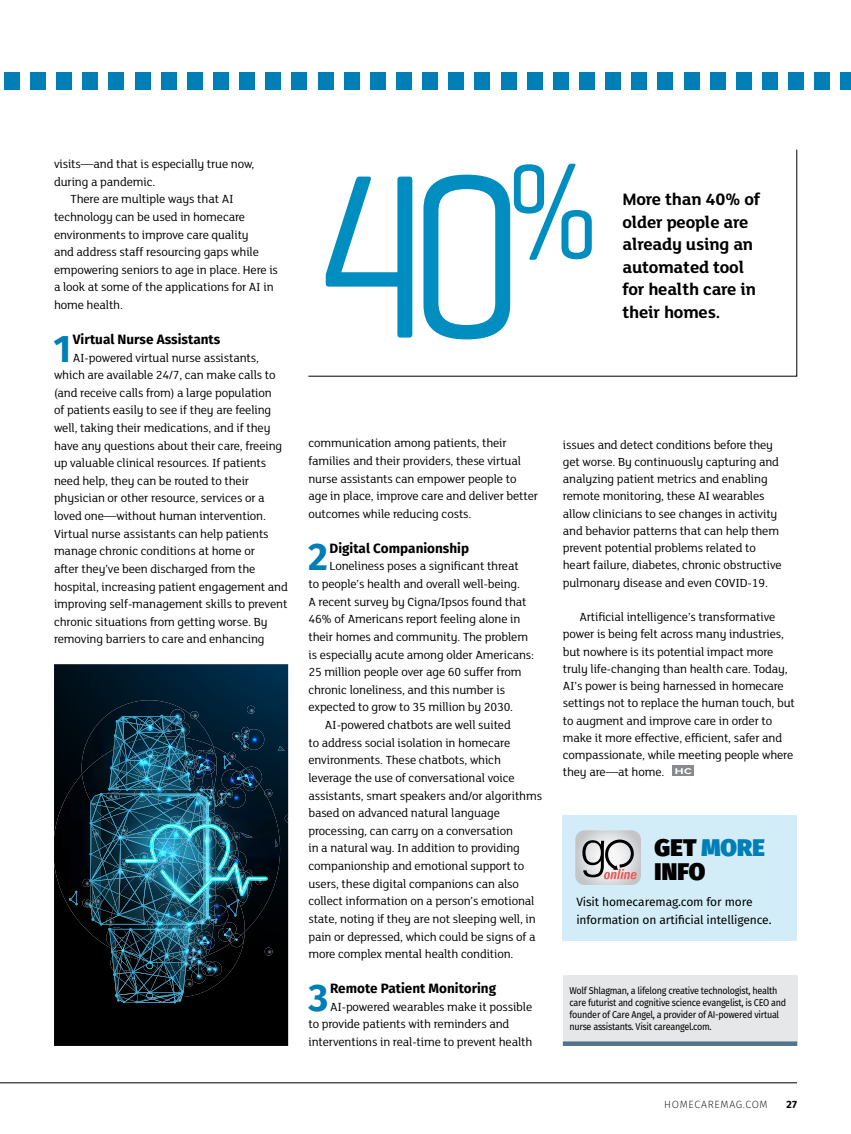
<style>
.page{position:relative;width:851px;height:1134px;background:#fff}
.page>*{position:absolute;margin:0;border:0;box-sizing:border-box;transform-origin:0 0}
.t1{font:236.7px "Geogrotesque";color:#008dc0;scale:.89 1}
.t2{font:138px "Geogrotesque";color:#008dc0;scale:.89 1}
.t3{font:700 38.4px "Fira Sans";color:#007fb6}
.t4{font:900 24px/24px "Fira Sans";letter-spacing:.005em;color:#000}
.t5{font:700 18px/22.5px "FS Lola";letter-spacing:-.01em;color:#000}
.t6{font:700 13.5px "Fira Sans";color:#000}
.t7{font:12.75px/17.5px "FS Lola";letter-spacing:-.01em;color:#000}
.t8{font:12px/18px "Fira Sans";letter-spacing:-.01em;color:#000}
.t9{font:200 10.5px "Fira Sans";letter-spacing:.07em;color:#000}
.t10{font:700 10.5px "Fira Sans";color:#000}
.t11{font:9.9px/12px "Fira Sans";letter-spacing:-.03em;color:#000;scale:.91 1}
.s1{color:#007fb6}
</style>
<div class="page">
<hr style="left:0;top:1082px;width:796px;height:1px;background:#000">
<div style="left:672px;top:766px;width:22px;height:10px;background:#888a8d"></div>
<svg style="left:675px;top:768px;width:16px;height:6px"></svg>
<div style="left:4px;top:72px;width:16px;height:17px;background:#007fb6"></div>
<div style="left:30px;top:72px;width:16px;height:17px;background:#007fb6"></div>
<div style="left:56px;top:72px;width:16px;height:17px;background:#007fb6"></div>
<div style="left:83px;top:72px;width:15px;height:17px;background:#007fb6"></div>
<div style="left:109px;top:72px;width:15px;height:17px;background:#007fb6"></div>
<div style="left:135px;top:72px;width:15px;height:17px;background:#007fb6"></div>
<div style="left:161px;top:72px;width:15px;height:17px;background:#007fb6"></div>
<div style="left:187px;top:72px;width:15px;height:17px;background:#007fb6"></div>
<div style="left:213px;top:72px;width:16px;height:17px;background:#007fb6"></div>
<div style="left:239px;top:72px;width:16px;height:17px;background:#007fb6"></div>
<div style="left:265px;top:72px;width:16px;height:17px;background:#007fb6"></div>
<div style="left:292px;top:72px;width:15px;height:17px;background:#007fb6"></div>
<div style="left:318px;top:72px;width:15px;height:17px;background:#007fb6"></div>
<div style="left:344px;top:72px;width:15px;height:17px;background:#007fb6"></div>
<div style="left:370px;top:72px;width:15px;height:17px;background:#007fb6"></div>
<div style="left:396px;top:72px;width:15px;height:17px;background:#007fb6"></div>
<div style="left:422px;top:72px;width:16px;height:17px;background:#007fb6"></div>
<div style="left:448px;top:72px;width:16px;height:17px;background:#007fb6"></div>
<div style="left:474px;top:72px;width:16px;height:17px;background:#007fb6"></div>
<div style="left:501px;top:72px;width:15px;height:17px;background:#007fb6"></div>
<div style="left:527px;top:72px;width:15px;height:17px;background:#007fb6"></div>
<div style="left:553px;top:72px;width:15px;height:17px;background:#007fb6"></div>
<div style="left:579px;top:72px;width:15px;height:17px;background:#007fb6"></div>
<div style="left:605px;top:72px;width:15px;height:17px;background:#007fb6"></div>
<div style="left:631px;top:72px;width:16px;height:17px;background:#007fb6"></div>
<div style="left:657px;top:72px;width:16px;height:17px;background:#007fb6"></div>
<div style="left:683px;top:72px;width:16px;height:17px;background:#007fb6"></div>
<div style="left:710px;top:72px;width:15px;height:17px;background:#007fb6"></div>
<div style="left:736px;top:72px;width:15px;height:17px;background:#007fb6"></div>
<div style="left:762px;top:72px;width:15px;height:17px;background:#007fb6"></div>
<div style="left:788px;top:72px;width:15px;height:17px;background:#007fb6"></div>
<div style="left:814px;top:72px;width:15px;height:17px;background:#007fb6"></div>
<div style="left:840px;top:72px;width:10px;height:17px;background:#007fb6"></div>
<div style="left:562px;top:975px;width:235px;height:67px;background:#e6e7e8"></div>
<div style="left:562px;top:1041px;width:235px;height:5px;background:#517488"></div>
<svg style="left:54px;top:664px;width:234px;height:382px;background:#000e17"></svg>
<img style="left:54px;top:774px;width:15px;height:174px">
<img style="left:82px;top:700px;width:131px;height:6px">
<img style="left:69px;top:706px;width:219px;height:297px">
<div style="left:562px;top:815px;width:234px;height:126px;background:#d2edf8"></div>
<svg style="left:575px;top:830px;width:66px;height:55px;background:#bab6b7"></svg>
<svg style="left:308px;top:149px;width:489px;height:228px"></svg>
<p class="t7" style="left:54px;top:155px;width:202px">visits—and that is especially true now,</p>
<p class="t7" style="left:54px;top:172px;width:103px">during a pandemic.</p>
<p class="t7" style="left:70px;top:190px;width:164px">There are multiple ways that AI</p>
<p class="t7" style="left:54px;top:207px;width:193px">technology can be used in homecare</p>
<p class="t7" style="left:54px;top:225px;width:196px">environments to improve care quality</p>
<p class="t7" style="left:54px;top:243px;width:206px">and address staff resourcing gaps while</p>
<p class="t7" style="left:54px;top:260px;width:225px">empowering seniors to age in place. Here is</p>
<p class="t7" style="left:54px;top:278px;width:221px">a look at some of the applications for AI in</p>
<p class="t7" style="left:54px;top:296px;width:70px">home health.</p>
<h3 class="t3" style="left:53px;top:316px;width:19px">1</h3>
<p class="t6" style="left:73px;top:328px;width:149px">Virtual Nurse Assistants</p>
<p class="t7" style="left:54px;top:348px;width:235px;text-indent:19px">AI-powered virtual nurse assistants, which are available 24/7, can make calls to (and receive calls from) a large population<br>of patients easily to see if they are feeling well, taking their medications, and if they have any questions about their care, freeing up valuable clinical resources. If patients need help, they can be routed to their physician or other resource, services or a loved one—without human intervention.<br>Virtual nurse assistants can help patients manage chronic conditions at home or<br>after they’ve been discharged from the hospital, increasing patient engagement and improving self-management skills to prevent chronic situations from getting worse. By removing barriers to care and enhancing</p>
<h2 class="t2" style="left:507px;top:126px;width:104px">%</h2>
<h1 class="t1" style="left:318px;top:109px;width:236px">40</h1>
<h3 class="t5" style="left:622px;top:187px;width:139px">More than 40% of older people are already using an automated tool for health care in</h3>
<h3 class="t5" style="left:622px;top:300px;width:99px">their homes.</h3>
<p class="t7" style="left:308px;top:434px;width:231px">communication among patients, their families and their providers, these virtual nurse assistants can empower people to age in place, improve care and deliver better outcomes while reducing costs.</p>
<h3 class="t3" style="left:308px;top:525px;width:21px">2</h3>
<p class="t6" style="left:329px;top:537px;width:141px">Digital Companionship</p>
<p class="t7" style="left:329px;top:557px;width:191px">Loneliness poses a significant threat</p>
<p class="t7" style="left:308px;top:575px;width:213px">to people’s health and overall well-being.</p>
<p class="t7" style="left:308px;top:592px;width:219px">A recent survey by Cigna/Ipsos found that</p>
<p class="t7" style="left:308px;top:610px;width:213px">46% of Americans report feeling alone in</p>
<p class="t7" style="left:308px;top:628px;width:221px">their homes and community. The problem</p>
<p class="t7" style="left:308px;top:645px;width:227px">is especially acute among older Americans:</p>
<p class="t7" style="left:308px;top:663px;width:215px">25 million people over age 60 suffer from</p>
<p class="t7" style="left:308px;top:680px;width:198px">chronic loneliness, and this number is</p>
<p class="t7" style="left:308px;top:698px;width:206px">expected to grow to 35 million by 2030.</p>
<p class="t7" style="left:325px;top:716px;width:187px">AI-powered chatbots are well suited</p>
<p class="t7" style="left:308px;top:733px;width:203px">to address social isolation in homecare</p>
<p class="t7" style="left:308px;top:751px;width:194px">environments. These chatbots, which</p>
<p class="t7" style="left:308px;top:768px;width:208px">leverage the use of conversational voice</p>
<p class="t7" style="left:308px;top:786px;width:235px">assistants, smart speakers and/or algorithms</p>
<p class="t7" style="left:308px;top:804px;width:193px">based on advanced natural language</p>
<p class="t7" style="left:308px;top:821px;width:206px">processing, can carry on a conversation</p>
<p class="t7" style="left:308px;top:839px;width:213px">in a natural way. In addition to providing</p>
<p class="t7" style="left:308px;top:857px;width:217px">companionship and emotional support to</p>
<p class="t7" style="left:308px;top:874px;width:212px">users, these digital companions can also</p>
<p class="t7" style="left:308px;top:892px;width:227px">collect information on a person’s emotional</p>
<p class="t7" style="left:308px;top:909px;width:229px">state, noting if they are not sleeping well, in</p>
<p class="t7" style="left:308px;top:927px;width:229px">pain or depressed, which could be signs of a</p>
<p class="t7" style="left:308px;top:945px;width:207px">more complex mental health condition.</p>
<h3 class="t3" style="left:308px;top:965px;width:21px">3</h3>
<p class="t6" style="left:330px;top:977px;width:168px">Remote Patient Monitoring</p>
<p class="t7" style="left:308px;top:997px;width:225px;text-indent:22px">AI-powered wearables make it possible to provide patients with reminders and interventions in real-time to prevent health</p>
<p class="t7" style="left:562px;top:435px;width:220px">issues and detect conditions before they get worse. By continuously capturing and analyzing patient metrics and enabling remote monitoring, these AI wearables allow clinicians to see changes in activity and behavior patterns that can help them prevent potential problems related to heart failure, diabetes, chronic obstructive pulmonary disease and even COVID-19.</p>
<p class="t7" style="left:562px;top:608px;width:234px;text-indent:16px">Artificial intelligence’s transformative power is being felt across many industries, but nowhere is its potential impact more truly life-changing than health care. Today, AI’s power is being harnessed in homecare settings not to replace the human touch, but to augment and improve care in order to make it more effective, efficient, safer and compassionate, while meeting people where they are—at home.</p>
<h3 class="t4" style="left:654px;top:833px;width:112px">GET <span class="s1">MORE<br></span>INFO</h3>
<p class="t8" style="left:576px;top:892px;width:197px">Visit homecaremag.com for more information on artificial intelligence.</p>
<p class="t11" style="left:569px;top:984px;width:240px">Wolf Shlagman, a lifelong creative technologist, health care futurist and cognitive science evangelist, is CEO and founder of Care Angel, a provider of AI-powered virtual nurse assistants. Visit careangel.com.</p>
<p class="t9" style="left:664px;top:1097px;width:105px">HOMECAREMAG.COM</p>
<p class="t10" style="left:786px;top:1095px;width:12px">27</p>
</div>
